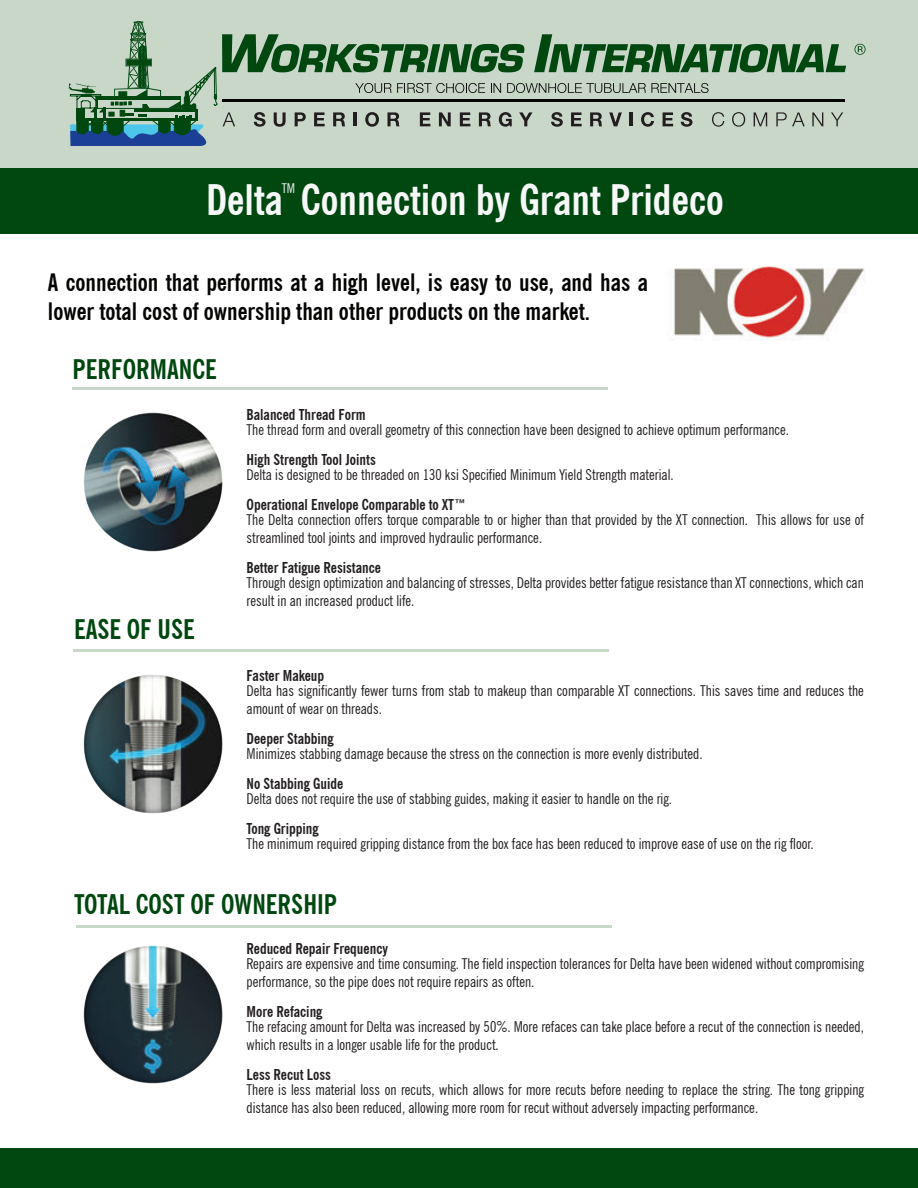
<style>
.page{position:relative;width:918px;height:1188px;background:#fff}
.page>*{position:absolute;margin:0;border:0;box-sizing:border-box;transform-origin:0 0}
.t1{font:700 condensed 42px "News Gothic BT";color:#f6f8f8}
.t2{font:700 condensed 27px "News Gothic BT";color:#004710}
.t3{font:700 condensed 24px/28.8px "News Gothic BT";color:#040503}
.t4{font:condensed 15px/18px "News Gothic BT";color:#231f20}
.t5{font:700 condensed 15px "News Gothic BT";color:#231f20}
.t6{font:condensed 13.5px "News Gothic BT";color:#f6f8f8}
</style>
<div class="page">
<div style="left:0;top:1149px;width:918px;height:39px;background:#004710"></div>
<div style="left:0;top:0;width:918px;height:170px;background:#c8d7c8"></div>
<div style="left:0;top:169px;width:918px;height:65px;background:#004710"></div>
<hr style="left:74px;top:650px;width:535px;height:2px;background:#c8d7c8">
<hr style="left:72px;top:387px;width:536px;height:3px;background:#c8d7c8">
<hr style="left:76px;top:925px;width:536px;height:2px;background:#c8d7c8">
<svg style="left:855px;top:44px;width:11px;height:11px"></svg>
<img style="left:83px;top:412px;width:140px;height:140px">
<img style="left:83px;top:675px;width:140px;height:139px">
<img style="left:83px;top:945px;width:140px;height:139px">
<svg style="left:68px;top:21px;width:778px;height:125px"></svg>
<img style="left:673px;top:265px;width:191px;height:75px">
<p class="t6" style="left:282px;top:181px;width:15px">TM</p>
<h1 class="t1" style="left:206px;top:174px;width:519px">Delta Connection by Grant Prideco</h1>
<h3 class="t3" style="left:48px;top:268px;width:602px">A connection that performs at a high level, is easy to use, and has a lower total cost of ownership than other products on the market.</h3>
<h2 class="t2" style="left:73px;top:353px;width:146px">PERFORMANCE</h2>
<h2 class="t2" style="left:74px;top:613px;width:122px">EASE OF USE</h2>
<p class="t5" style="left:247px;top:406px;width:121px">Balanced Thread Form</p>
<p class="t4" style="left:247px;top:421px;width:544px">The thread form and overall geometry of this connection have been designed to achieve optimum performance.</p>
<p class="t5" style="left:247px;top:451px;width:131px">High Strength Tool Joints</p>
<p class="t4" style="left:247px;top:466px;width:429px">Delta is designed to be threaded on 130 ksi Specified Minimum Yield Strength material.</p>
<p class="t5" style="left:247px;top:496px;width:221px">Operational Envelope Comparable to XT™</p>
<p class="t4" style="left:247px;top:511px;width:619px">The Delta connection offers torque comparable to or higher than that provided by the XT connection. This allows for use of streamlined tool joints and improved hydraulic performance.</p>
<p class="t5" style="left:247px;top:559px;width:136px">Better Fatigue Resistance</p>
<p class="t4" style="left:247px;top:574px;width:619px">Through design optimization and balancing of stresses, Delta provides better fatigue resistance than XT connections, which can result in an increased product life.</p>
<p class="t5" style="left:247px;top:667px;width:79px">Faster Makeup</p>
<p class="t4" style="left:247px;top:682px;width:619px">Delta has significantly fewer turns from stab to makeup than comparable XT connections. This saves time and reduces the amount of wear on threads.</p>
<p class="t5" style="left:247px;top:730px;width:89px">Deeper Stabbing</p>
<p class="t4" style="left:247px;top:745px;width:457px">Minimizes stabbing damage because the stress on the connection is more evenly distributed.</p>
<p class="t5" style="left:247px;top:775px;width:98px">No Stabbing Guide</p>
<p class="t4" style="left:247px;top:790px;width:427px">Delta does not require the use of stabbing guides, making it easier to handle on the rig.</p>
<p class="t5" style="left:247px;top:820px;width:74px">Tong Gripping</p>
<p class="t4" style="left:247px;top:835px;width:569px">The minimum required gripping distance from the box face has been reduced to improve ease of use on the rig floor.</p>
<h2 class="t2" style="left:74px;top:888px;width:265px">TOTAL COST OF OWNERSHIP</h2>
<p class="t5" style="left:247px;top:940px;width:143px">Reduced Repair Frequency</p>
<p class="t4" style="left:247px;top:955px;width:619px">Repairs are expensive and time consuming. The field inspection tolerances for Delta have been widened without compromising performance, so the pipe does not require repairs as often.</p>
<p class="t5" style="left:247px;top:1003px;width:77px">More Refacing</p>
<p class="t4" style="left:247px;top:1018px;width:619px">The refacing amount for Delta was increased by 50%. More refaces can take place before a recut of the connection is needed, which results in a longer usable life for the product.</p>
<p class="t5" style="left:247px;top:1066px;width:86px">Less Recut Loss</p>
<p class="t4" style="left:247px;top:1081px;width:619px">There is less material loss on recuts, which allows for more recuts before needing to replace the string. The tong gripping distance has also been reduced, allowing more room for recut without adversely impacting performance.</p>
</div>
